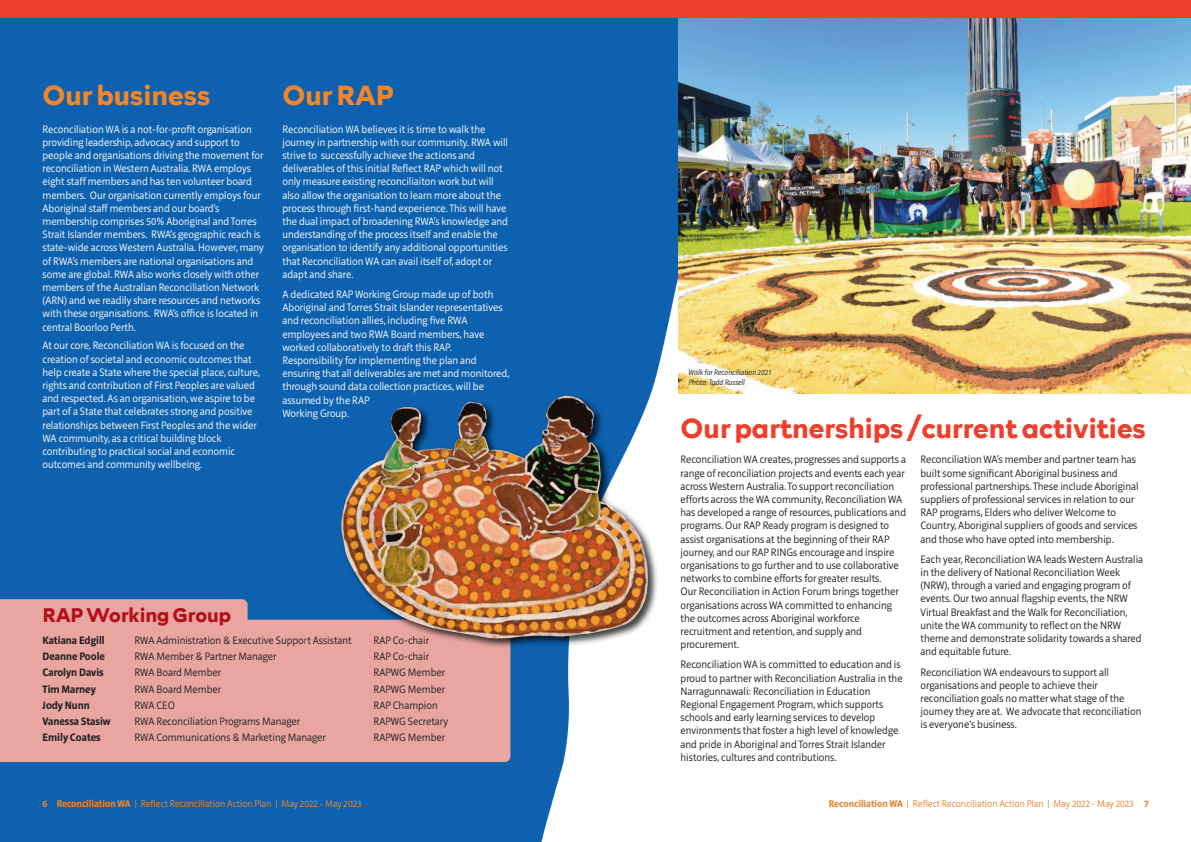
<style>
.page{position:relative;width:1191px;height:842px;background:#fff}
.page>*{position:absolute;margin:0;border:0;box-sizing:border-box;transform-origin:0 0}
.t1{font:700 28px "Rockford Sans";color:#ef3e2a}
.t2{font:700 28px "Rockford Sans";color:#f58527}
.t3{font:700 20px "Rockford Sans";color:#b50e1a}
.t4{font:300 11px/13.2px "Riga";color:#231f20}
.t5{font:300 11px/13.2px "Riga";color:#fff}
.t6{font:700 11px "Riga";color:#231f20}
.t7{font:300 10px "Riga";color:#f58527}
.t8{font:300 10px "Riga";color:#e3842f}
.t9{font:italic 300 8px "Riga";color:#231f20}
.s1{font-weight:700}
</style>
<div class="page">
<img style="left:540px;top:17px;width:577px;height:825px">
<div style="left:0;top:0;width:540px;height:842px;background:#0d61af"></div>
<div style="left:0;top:620px;width:510px;height:142px;background:#e9a6a1"></div>
<div style="left:0;top:599px;width:247px;height:155px;background:#e9a6a1"></div>
<img style="left:678px;top:17px;width:513px;height:376px">
<img style="left:305px;top:390px;width:372px;height:262px">
<img style="left:341px;top:396px;width:307px;height:243px">
<div style="left:0;top:0;width:595px;height:17px;background:#ef3e2a"></div>
<div style="left:595px;top:0;width:596px;height:17px;background:#ef3e2a"></div>
<p class="t2" style="left:43px;top:85px;width:169px">Our business</p>
<p class="t5" style="left:43px;top:123px;width:223px">Reconciliation WA is a not-for-profit organisation providing leadership, advocacy and support to people and organisations driving the movement for reconciliation in Western Australia. RWA employs eight staff members and has ten volunteer board members. Our organisation currently employs four Aboriginal staff members and our board’s membership comprises 50% Aboriginal and Torres Strait Islander members. RWA’s geographic reach is state-wide across Western Australia. However, many of RWA’s members are national organisations and some are global. RWA also works closely with other members of the Australian Reconciliation Network (ARN) and we readily share resources and networks with these organisations. RWA’s office is located in central Boorloo Perth.</p>
<p class="t5" style="left:43px;top:340px;width:219px">At our core, Reconciliation WA is focused on the creation of societal and economic outcomes that help create a State where the special place, culture, rights and contribution of First Peoples are valued and respected. As an organisation, we aspire to be part of a State that celebrates strong and positive relationships between First Peoples and the wider WA community, as a critical building block contributing to practical social and economic outcomes and community wellbeing.</p>
<p class="t2" style="left:282px;top:85px;width:113px">Our RAP</p>
<p class="t5" style="left:282px;top:123px;width:227px">Reconciliation WA believes it is time to walk the journey in partnership with our community. RWA will strive to successfully achieve the actions and deliverables of this initial Reflect RAP which will not only measure existing reconciliaiton work but will also allow the organisation to learn more about the process through first-hand experience. This will have the dual impact of broadening RWA’s knowledge and understanding of the process itself and enable the organisation to identify any additional opportunities that Reconciliation WA can avail itself of, adopt or adapt and share.</p>
<p class="t5" style="left:282px;top:289px;width:228px">A dedicated RAP Working Group made up of both Aboriginal and Torres Strait Islander representatives and reconciliation allies, including five RWA employees and two RWA Board members, have worked collaboratively to draft this RAP.<br>Responsibility for implementing the plan and ensuring that all deliverables are met and monitored, through sound data collection practices, will be assumed by the RAP<br>Working Group.</p>
<p class="t3" style="left:43px;top:608px;width:190px">RAP Working Group</p>
<p class="t6" style="left:43px;top:636px;width:64px">Katiana Edgill</p>
<p class="t4" style="left:135px;top:635px;width:219px">RWA Administration &amp; Executive Support Assistant</p>
<p class="t4" style="left:374px;top:635px;width:57px">RAP Co-chair</p>
<p class="t6" style="left:43px;top:652px;width:64px">Deanne Poole</p>
<p class="t4" style="left:135px;top:651px;width:143px">RWA Member &amp; Partner Manager</p>
<p class="t4" style="left:374px;top:651px;width:57px">RAP Co-chair</p>
<p class="t6" style="left:43px;top:668px;width:63px">Carolyn Davis</p>
<p class="t4" style="left:135px;top:667px;width:88px">RWA Board Member</p>
<p class="t4" style="left:374px;top:667px;width:73px">RAPWG Member</p>
<p class="t6" style="left:43px;top:684px;width:55px">Tim Marney</p>
<p class="t4" style="left:135px;top:683px;width:88px">RWA Board Member</p>
<p class="t4" style="left:374px;top:683px;width:73px">RAPWG Member</p>
<p class="t6" style="left:43px;top:701px;width:49px">Jody Nunn</p>
<p class="t4" style="left:135px;top:699px;width:42px">RWA CEO</p>
<p class="t4" style="left:374px;top:699px;width:66px">RAP Champion</p>
<p class="t6" style="left:43px;top:717px;width:70px">Vanessa Stasiw</p>
<p class="t4" style="left:135px;top:716px;width:167px">RWA Reconciliation Programs Manager</p>
<p class="t4" style="left:374px;top:716px;width:76px">RAPWG Secretary</p>
<p class="t6" style="left:43px;top:733px;width:60px">Emily Coates</p>
<p class="t4" style="left:135px;top:732px;width:193px">RWA Communications &amp; Marketing Manager</p>
<p class="t4" style="left:374px;top:732px;width:73px">RAPWG Member</p>
<p class="t9" style="left:688px;top:369px;width:84px">Walk for Reconciliation 2021</p>
<p class="t9" style="left:688px;top:379px;width:58px">Photo: Todd Russell</p>
<p class="t1" style="left:680px;top:418px;width:467px">Our partnerships/current activities</p>
<p class="t4" style="left:680px;top:454px;width:227px">Reconciliation WA creates, progresses and supports a range of reconciliation projects and events each year across Western Australia. To support reconciliation efforts across the WA community, Reconciliation WA has developed a range of resources, publications and programs. Our RAP Ready program is designed to assist organisations at the beginning of their RAP journey, and our RAP RINGs encourage and inspire organisations to go further and to use collaborative networks to combine efforts for greater results.<br>Our Reconciliation in Action Forum brings together organisations across WA committed to enhancing the outcomes across Aboriginal workforce recruitment and retention, and supply and procurement.</p>
<p class="t4" style="left:680px;top:659px;width:223px">Reconciliation WA is committed to education and is proud to partner with Reconciliation Australia in the Narragunnawali: Reconciliation in Education Regional Engagement Program, which supports schools and early learning services to develop environments that foster a high level of knowledge and pride in Aboriginal and Torres Strait Islander histories, cultures and contributions.</p>
<p class="t4" style="left:920px;top:454px;width:220px">Reconciliation WA’s member and partner team has built some significant Aboriginal business and professional partnerships. These include Aboriginal suppliers of professional services in relation to our RAP programs, Elders who deliver Welcome to Country, Aboriginal suppliers of goods and services and those who have opted into membership.</p>
<p class="t4" style="left:920px;top:553px;width:224px">Each year, Reconciliation WA leads Western Australia in the delivery of National Reconciliation Week (NRW), through a varied and engaging program of events. Our two annual flagship events, the NRW Virtual Breakfast and the Walk for Reconciliation, unite the WA community to reflect on the NRW theme and demonstrate solidarity towards a shared and equitable future.</p>
<p class="t4" style="left:920px;top:666px;width:222px">Reconciliation WA endeavours to support all organisations and people to achieve their reconciliation goals no matter what stage of the journey they are at. We advocate that reconciliation is everyone's business.</p>
<p class="t7" style="left:43px;top:800px;width:320px"><span class="s1">6 Reconciliation WA</span> | Reflect Reconciliation Action Plan | May 2022 - May 2023</p>
<p class="t8" style="left:828px;top:800px;width:321px"><span class="s1">Reconciliation WA</span> | Reflect Reconciliation Action Plan | May 2022 - May 2023 <span class="s1">7</span></p>
</div>
